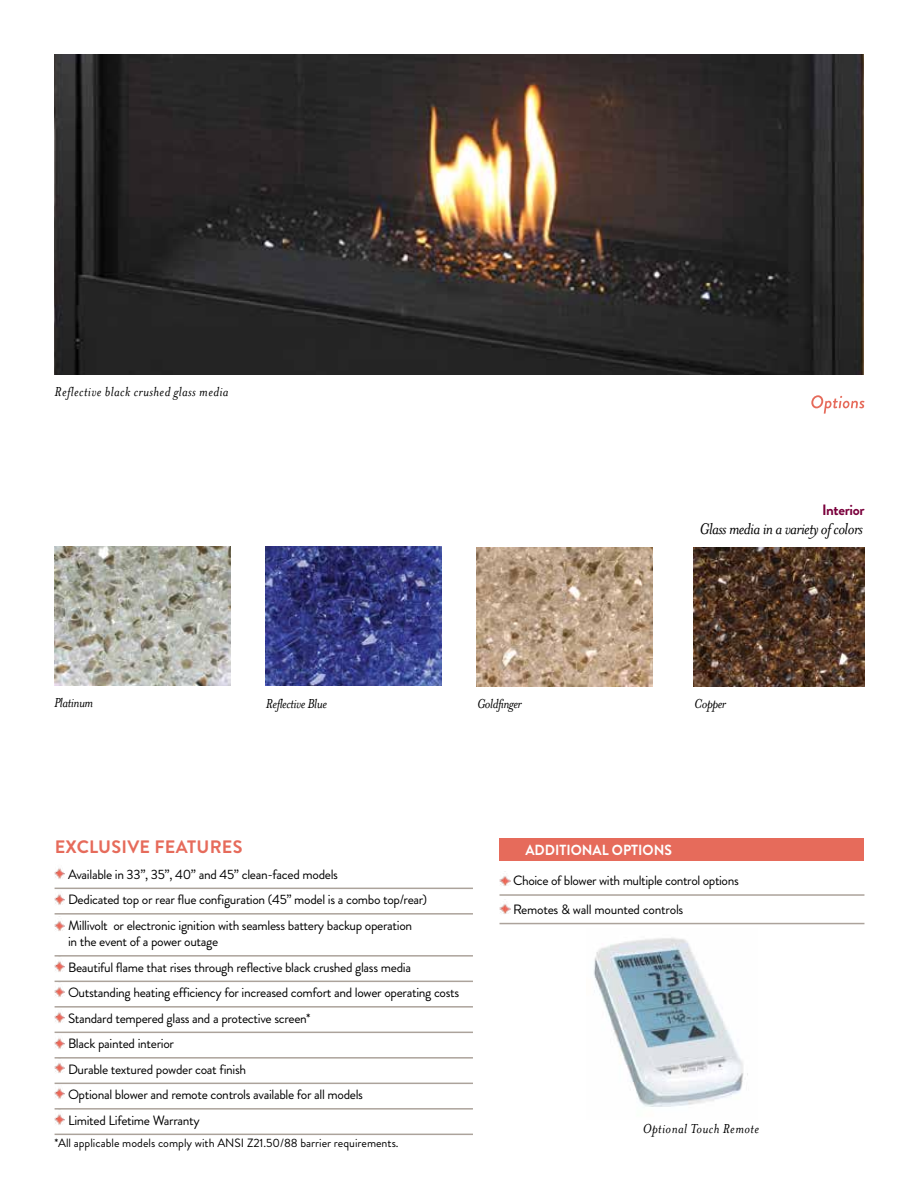
<style>
.page{position:relative;width:918px;height:1188px;background:#fff}
.page>*{position:absolute;margin:0;border:0;box-sizing:border-box;transform-origin:0 0}
.t1{font:italic 18px "Mrs Eaves OT";letter-spacing:-.03em;color:#000}
.t2{font:700 18px "Brandon Grotesque";letter-spacing:.015em;color:#e66b5b}
.t3{font:italic 15px "Mrs Eaves OT";letter-spacing:.025em;color:#000}
.t4{font:italic 15px "Mrs Eaves OT";letter-spacing:-.03em;color:#000}
.t5{font:700 15px "Brandon Grotesque";letter-spacing:-.025em;color:#7a003c}
.t6{font:700 14.7px "Brandon Grotesque";color:#fff;scale:.95 1}
.t7{font:13.5px/25.5px "Brandon Grotesque";letter-spacing:-.025em;color:#000}
.t8{font:12px "Brandon Grotesque";color:#000}
</style>
<div class="page">
<img style="left:593px;top:938px;width:155px;height:169px">
<hr style="left:55px;top:888px;width:418px;height:1px;background:#aca39b">
<hr style="left:55px;top:913px;width:418px;height:2px;background:#aca39b">
<hr style="left:55px;top:955px;width:418px;height:2px;background:#aca39b">
<hr style="left:55px;top:981px;width:418px;height:1px;background:#aca39b">
<hr style="left:55px;top:1006px;width:418px;height:2px;background:#aca39b">
<hr style="left:55px;top:1032px;width:418px;height:1px;background:#aca39b">
<hr style="left:55px;top:1057px;width:418px;height:2px;background:#aca39b">
<hr style="left:55px;top:1083px;width:418px;height:1px;background:#aca39b">
<hr style="left:55px;top:1108px;width:418px;height:2px;background:#aca39b">
<hr style="left:55px;top:1134px;width:418px;height:1px;background:#aca39b">
<img style="left:54px;top:868px;width:11px;height:11px">
<img style="left:54px;top:1012px;width:11px;height:11px">
<img style="left:54px;top:894px;width:11px;height:11px">
<img style="left:54px;top:1038px;width:11px;height:11px">
<img style="left:54px;top:921px;width:11px;height:10px">
<img style="left:54px;top:1063px;width:11px;height:10px">
<img style="left:54px;top:961px;width:11px;height:11px">
<img style="left:54px;top:1088px;width:11px;height:11px">
<img style="left:54px;top:987px;width:11px;height:10px">
<img style="left:54px;top:1114px;width:11px;height:11px">
<svg style="left:811px;top:395px;width:54px;height:19px"></svg>
<img style="left:54px;top:547px;width:176px;height:139px">
<img style="left:265px;top:547px;width:177px;height:139px">
<img style="left:477px;top:548px;width:176px;height:139px">
<img style="left:694px;top:548px;width:170px;height:139px">
<hr style="left:500px;top:894px;width:364px;height:2px;background:#aca39b">
<hr style="left:500px;top:923px;width:364px;height:1px;background:#aca39b">
<img style="left:500px;top:876px;width:10px;height:10px">
<img style="left:500px;top:904px;width:10px;height:10px">
<div style="left:500px;top:838px;width:364px;height:23px;background:#e66b5b"></div>
<img style="left:55px;top:54px;width:809px;height:320px">
<p class="t3" style="left:55px;top:383px;width:176px">Reflective black crushed glass media</p>
<p class="t5" style="left:822px;top:499px;width:44px">Interior</p>
<h1 class="t1" style="left:700px;top:519px;width:165px">Glass media in a variety of colors</h1>
<p class="t4" style="left:54px;top:695px;width:41px">Platinum</p>
<p class="t4" style="left:266px;top:695px;width:63px">Reflective Blue</p>
<p class="t4" style="left:477px;top:695px;width:46px">Goldfinger</p>
<p class="t3" style="left:694px;top:695px;width:33px">Copper</p>
<h1 class="t2" style="left:55px;top:834px;width:189px">EXCLUSIVE FEATURES</h1>
<p class="t7" style="left:68px;top:861px;width:361px">Available in 33”, 35”, 40” and 45” clean-faced models<br>Dedicated top or rear flue configuration (45” model is a combo top/rear)<br>Millivolt or electronic ignition with seamless battery backup operation</p>
<p class="t7" style="left:68px;top:929px;width:393px">in the event of a power outage<br>Beautiful flame that rises through reflective black crushed glass media Outstanding heating efficiency for increased comfort and lower operating costs Standard tempered glass and a protective screen*<br>Black painted interior<br>Durable textured powder coat finish<br>Optional blower and remote controls available for all models<br>Limited Lifetime Warranty</p>
<p class="t8" style="left:55px;top:1135px;width:346px">*All applicable models comply with ANSI Z21.50/88 barrier requirements.</p>
<p class="t6" style="left:525px;top:840px;width:156px">ADDITIONAL OPTIONS</p>
<p class="t7" style="left:513px;top:867px;width:227px;line-height:28.5px">Choice of blower with multiple control options<br>Remotes &amp; wall mounted controls</p>
<p class="t3" style="left:643px;top:1121px;width:118px">Optional Touch Remote</p>
</div>
